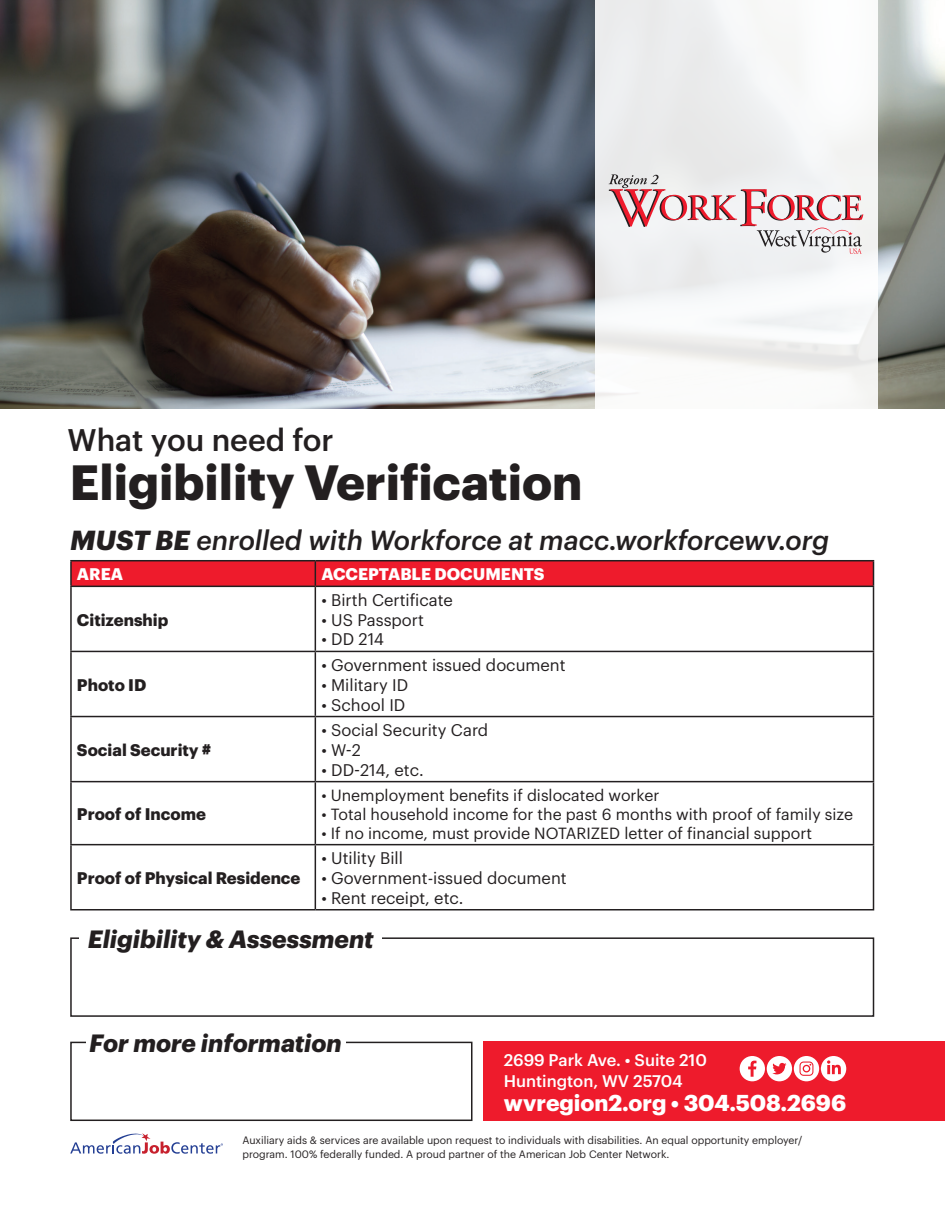
<style>
.page{position:relative;width:945px;height:1215px;background:#fff}
.page>*{position:absolute;margin:0;border:0;box-sizing:border-box;transform-origin:0 0}
.t1{font:700 48.45px "Graphik";color:#231f20}
.t2{font:500 30.6px "Graphik";color:#231f20}
.t3{font:italic 500 27px "Graphik";color:#231f20}
.t4{font:italic 700 24.45px "Graphik";color:#231f20}
.t5{font:700 22.5px "Graphik";color:#fff}
.t6{font:16.5px "Graphik";color:#231f20}
.t7{font:700 16.5px "Graphik";color:#231f20}
.t8{font:500 16.5px/20.2px "Graphik";color:#fff}
.t9{font:700 16.5px "Graphik";color:#fff}
.t10{font:15.9px "Graphik";color:#231f20}
.t11{font:10.5px/13.5px "Graphik";color:#231f20}
.s1{font-weight:700}
</style>
<div class="page">
<img style="left:0;top:0;width:945px;height:408px">
<svg style="left:70px;top:1133px;width:153px;height:21px"></svg>
<div style="left:483px;top:1042px;width:462px;height:79px;background:#ee1b2c"></div>
<svg style="left:740px;top:1056px;width:106px;height:25px"></svg>
<hr style="left:70px;top:560px;width:245px;height:1px;background:#231f20">
<hr style="left:70px;top:561px;width:2px;height:25px;background:#231f20">
<hr style="left:315px;top:560px;width:559px;height:1px;background:#231f20">
<svg style="left:71px;top:561px;width:803px;height:25px;background:#e51b2b"></svg>
<hr style="left:70px;top:586px;width:245px;height:1px;background:#231f20">
<hr style="left:70px;top:587px;width:2px;height:64px;background:#231f20">
<hr style="left:315px;top:586px;width:559px;height:1px;background:#231f20">
<hr style="left:315px;top:587px;width:1px;height:64px;background:#231f20">
<hr style="left:873px;top:587px;width:1px;height:64px;background:#231f20">
<hr style="left:70px;top:651px;width:245px;height:1px;background:#231f20">
<hr style="left:70px;top:652px;width:2px;height:64px;background:#231f20">
<hr style="left:315px;top:651px;width:559px;height:1px;background:#231f20">
<hr style="left:315px;top:652px;width:1px;height:64px;background:#231f20">
<hr style="left:873px;top:652px;width:1px;height:64px;background:#231f20">
<hr style="left:70px;top:716px;width:245px;height:1px;background:#231f20">
<hr style="left:70px;top:717px;width:2px;height:64px;background:#231f20">
<hr style="left:315px;top:716px;width:559px;height:1px;background:#231f20">
<hr style="left:315px;top:717px;width:1px;height:64px;background:#231f20">
<hr style="left:873px;top:717px;width:1px;height:64px;background:#231f20">
<hr style="left:70px;top:781px;width:245px;height:1px;background:#231f20">
<hr style="left:70px;top:782px;width:2px;height:62px;background:#231f20">
<hr style="left:315px;top:781px;width:559px;height:1px;background:#231f20">
<hr style="left:315px;top:782px;width:1px;height:62px;background:#231f20">
<hr style="left:873px;top:782px;width:1px;height:62px;background:#231f20">
<hr style="left:70px;top:844px;width:245px;height:1px;background:#231f20">
<hr style="left:70px;top:845px;width:2px;height:64px;background:#231f20">
<hr style="left:315px;top:844px;width:559px;height:1px;background:#231f20">
<hr style="left:315px;top:845px;width:1px;height:64px;background:#231f20">
<hr style="left:873px;top:845px;width:1px;height:64px;background:#231f20">
<hr style="left:70px;top:909px;width:245px;height:2px;background:#231f20">
<hr style="left:315px;top:909px;width:559px;height:2px;background:#231f20">
<div style="left:70px;top:937px;width:804px;height:80px;border:2px solid #231f20"></div>
<div style="left:70px;top:1042px;width:402px;height:79px;border:2px solid #231f20"></div>
<div style="left:79px;top:917px;width:303px;height:40px;background:#fff"></div>
<div style="left:86px;top:1029px;width:259px;height:25px;background:#fff"></div>
<svg style="left:595px;top:0;width:283px;height:409px;fill:#f2f3f3"></svg>
<svg style="left:609px;top:174px;width:254px;height:80px"></svg>
<h2 class="t2" style="left:68px;top:417px;width:268px">What you need for</h2>
<h1 class="t1" style="left:70px;top:445px;width:514px">Eligibility Verification</h1>
<h3 class="t3" style="left:70px;top:520px;width:761px"><span class="s1">MUST BE</span> enrolled with Workforce at macc.workforcewv.org</h3>
<h3 class="t9" style="left:77px;top:562px;width:48px">AREA</h3>
<h3 class="t9" style="left:321px;top:562px;width:225px">ACCEPTABLE DOCUMENTS</h3>
<h3 class="t7" style="left:77px;top:607px;width:93px">Citizenship</h3>
<h3 class="t6" style="left:321px;top:587px;width:133px">• Birth Certificate</h3>
<h3 class="t6" style="left:321px;top:607px;width:104px">• US Passport</h3>
<h3 class="t6" style="left:321px;top:627px;width:64px">• DD 214</h3>
<h3 class="t7" style="left:77px;top:672px;width:71px">Photo ID</h3>
<h3 class="t7" style="left:77px;top:737px;width:136px">Social Security #</h3>
<h3 class="t7" style="left:77px;top:801px;width:130px">Proof of Income</h3>
<h3 class="t6" style="left:321px;top:653px;width:246px">• Government issued document</h3>
<h3 class="t6" style="left:321px;top:672px;width:88px">• Military ID</h3>
<h3 class="t6" style="left:321px;top:692px;width:86px">• School ID</h3>
<h3 class="t6" style="left:321px;top:718px;width:168px">• Social Security Card</h3>
<h3 class="t6" style="left:321px;top:737px;width:41px">• W-2</h3>
<h3 class="t6" style="left:321px;top:757px;width:104px">• DD-214, etc.</h3>
<h3 class="t10" style="left:321px;top:783px;width:340px">• Unemployment benefits if dislocated worker</h3>
<h3 class="t10" style="left:321px;top:802px;width:533px">• Total household income for the past 6 months with proof of family size</h3>
<h3 class="t10" style="left:321px;top:821px;width:492px">• If no income, must provide NOTARIZED letter of financial support</h3>
<h3 class="t6" style="left:321px;top:846px;width:83px">• Utility Bill</h3>
<h3 class="t6" style="left:321px;top:866px;width:247px">• Government-issued document</h3>
<h3 class="t6" style="left:321px;top:885px;width:144px">• Rent receipt, etc.</h3>
<h3 class="t4" style="left:88px;top:920px;width:287px">Eligibility &amp; Assessment</h3>
<h3 class="t7" style="left:77px;top:865px;width:225px">Proof of Physical Residence</h3>
<h3 class="t4" style="left:89px;top:1024px;width:254px">For more information</h3>
<h3 class="t8" style="left:504px;top:1049px;width:205px">2699 Park Ave. • Suite 210<br>Huntington, WV 25704</h3>
<h3 class="t5" style="left:504px;top:1085px;width:344px">wvregion2.org • 304.508.2696</h3>
<p class="t11" style="left:242px;top:1133px;width:561px">Auxiliary aids &amp; services are available upon request to individuals with disabilities. An equal opportunity employer/ program. 100% federally funded. A proud partner of the American Job Center Network.</p>
</div>
